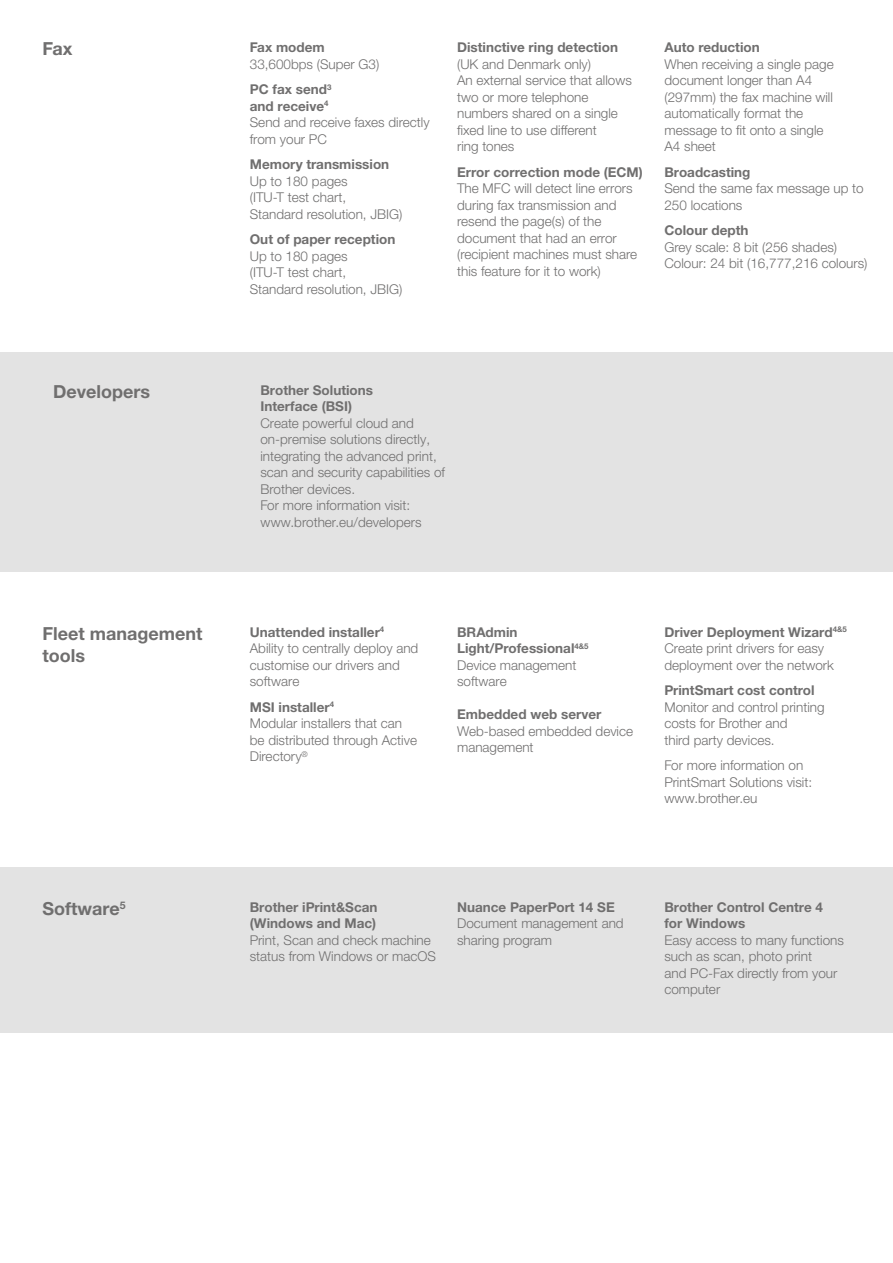
<style>
.page{position:relative;width:893px;height:1263px;background:#fff}
.page>*{position:absolute;margin:0;border:0;box-sizing:border-box;transform-origin:0 0}
.t1{font:700 18px/21.6px "Helvetica Neue LTW1 G";color:#706f6f}
.t2{font:300 13.5px/16.5px "Helvetica Neue LTW1 G";color:#706f6f}
.t3{font:700 13.5px/16.5px "Helvetica Neue LTW1 G";color:#706f6f}
.s1{font-weight:700}
.s2{font-weight:300}
</style>
<div class="page">
<div style="left:0;top:352px;width:893px;height:220px;background:#e3e3e3"></div>
<div style="left:0;top:867px;width:893px;height:166px;background:#e3e3e3"></div>
<h1 class="t1" style="left:43px;top:38px;width:31px">Fax</h1>
<p class="t3" style="left:250px;top:39px;width:76px">Fax modem</p>
<p class="t2" style="left:250px;top:51px;width:131px;line-height:25.5px">33,600bps (Super G3)<br><span class="s1">PC fax send</span><sup>3</sup></p>
<p class="t2" style="left:250px;top:98px;width:181px"><span class="s1">and receive</span><sup>4<br></sup>Send and receive faxes directly from your PC</p>
<p class="t3" style="left:250px;top:156px;width:141px">Memory transmission</p>
<p class="t2" style="left:250px;top:173px;width:154px">Up to 180 pages<br>(ITU-T test chart,<br>Standard resolution, JBIG)</p>
<p class="t3" style="left:250px;top:231px;width:147px">Out of paper reception</p>
<p class="t2" style="left:250px;top:248px;width:154px">Up to 180 pages<br>(ITU-T test chart,<br>Standard resolution, JBIG)</p>
<p class="t3" style="left:457px;top:39px;width:162px">Distinctive ring detection</p>
<p class="t2" style="left:457px;top:56px;width:176px">(UK and Denmark only)<br>An external service that allows two or more telephone numbers shared on a single fixed line to use different<br>ring tones</p>
<p class="t3" style="left:457px;top:163px;width:187px">Error correction mode (ECM)</p>
<p class="t2" style="left:457px;top:180px;width:182px">The MFC will detect line errors during fax transmission and resend the page(s) of the document that had an error (recipient machines must share this feature for it to work)</p>
<p class="t3" style="left:664px;top:39px;width:97px">Auto reduction</p>
<p class="t2" style="left:664px;top:55px;width:171px">When receiving a single page document longer than A4 (297mm) the fax machine will automatically format the message to fit onto a single<br>A4 sheet</p>
<p class="t3" style="left:664px;top:163px;width:88px">Broadcasting</p>
<p class="t2" style="left:664px;top:180px;width:201px">Send the same fax message up to<br>250 locations</p>
<p class="t3" style="left:664px;top:222px;width:85px">Colour depth</p>
<p class="t2" style="left:664px;top:238px;width:205px">Grey scale: 8 bit (256 shades)<br>Colour: 24 bit (16,777,216 colours)</p>
<h1 class="t1" style="left:53px;top:381px;width:99px">Developers</h1>
<p class="t3" style="left:260px;top:382px;width:114px">Brother Solutions<br>Interface (BSI)</p>
<p class="t2" style="left:260px;top:415px;width:186px">Create powerful cloud and on-premise solutions directly, integrating the advanced print, scan and security capabilities of<br>Brother devices.<br>For more information visit: www.brother.eu/developers</p>
<h1 class="t1" style="left:43px;top:623px;width:161px">Fleet management tools</h1>
<p class="t2" style="left:250px;top:624px;width:170px"><span class="s1">Unattended installer</span><sup>4<br></sup>Ability to centrally deploy and customise our drivers and software</p>
<p class="t2" style="left:250px;top:699px;width:169px"><span class="s1">MSI installer</span><sup>4<br></sup>Modular installers that can be distributed through Active<br>Directory<sup>®</sup></p>
<p class="t3" style="left:457px;top:624px;width:133px">BRAdmin<br>Light/Professional<sup>4&amp;5<br></sup><span class="s2">Device management software</span></p>
<p class="t3" style="left:457px;top:706px;width:146px">Embedded web server</p>
<p class="t2" style="left:457px;top:723px;width:177px">Web-based embedded device management</p>
<p class="t2" style="left:664px;top:624px;width:184px"><span class="s1">Driver Deployment Wizard</span><sup>4&amp;5<br></sup>Create print drivers for easy deployment over the network</p>
<p class="t3" style="left:664px;top:682px;width:152px">PrintSmart cost control</p>
<p class="t2" style="left:664px;top:699px;width:162px">Monitor and control printing costs for Brother and<br>third party devices.</p>
<p class="t2" style="left:664px;top:757px;width:149px">For more information on<br>PrintSmart Solutions visit: www.brother.eu</p>
<h1 class="t1" style="left:43px;top:897px;width:85px">Software<sup>5</sup></h1>
<p class="t3" style="left:250px;top:898px;width:129px">Brother iPrint&amp;Scan (Windows and Mac)</p>
<p class="t2" style="left:250px;top:931px;width:188px">Print, Scan and check machine status from Windows or macOS</p>
<p class="t3" style="left:457px;top:898px;width:159px">Nuance PaperPort 14 SE</p>
<p class="t2" style="left:457px;top:915px;width:168px">Document management and sharing program</p>
<p class="t3" style="left:664px;top:898px;width:160px">Brother Control Centre 4 for Windows</p>
<p class="t2" style="left:664px;top:931px;width:181px">Easy access to many functions such as scan, photo print<br>and PC-Fax directly from your computer</p>
</div>
